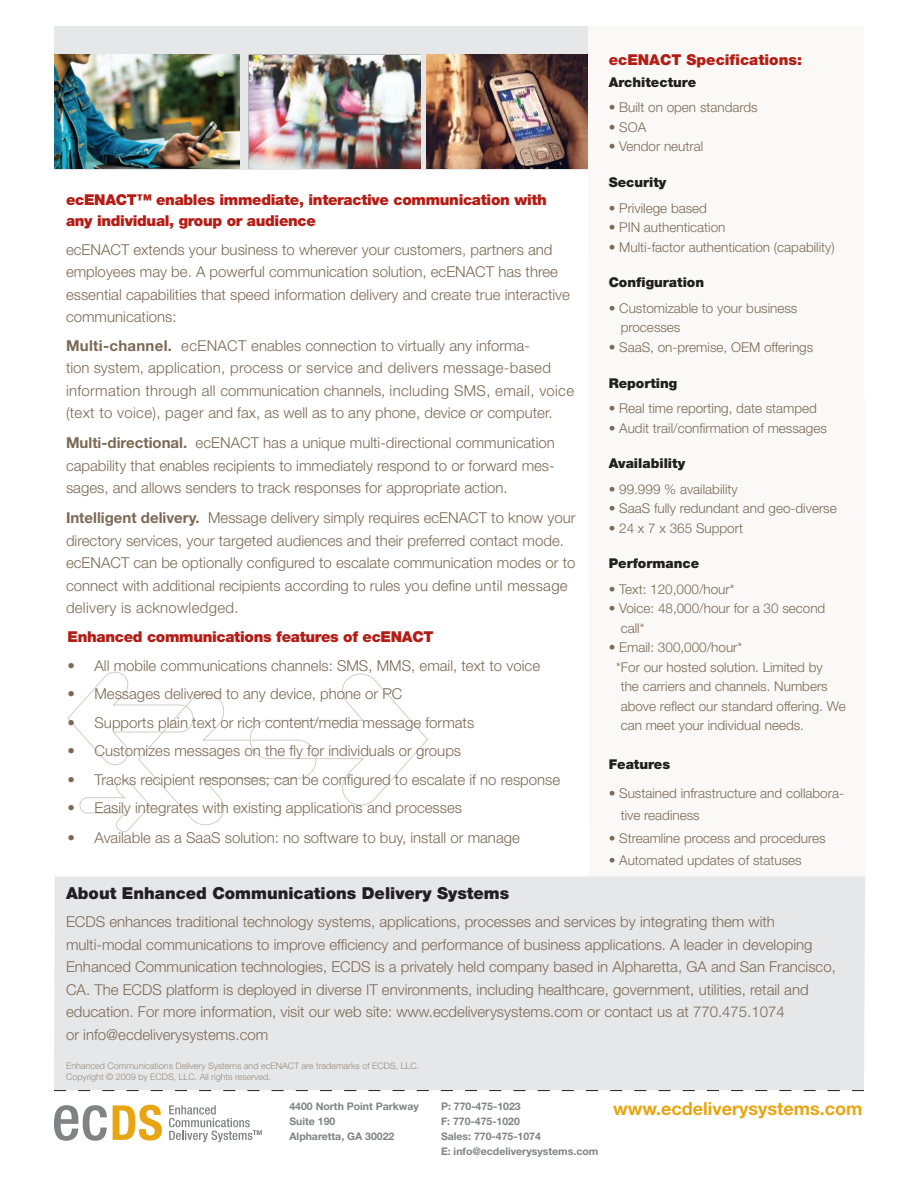
<style>
.page{position:relative;width:918px;height:1188px;background:#fff}
.page>*{position:absolute;margin:0;border:0;box-sizing:border-box;transform-origin:0 0}
.t1{font:700 18px "Helvetica Neue LT Std";color:#e7a512}
.t2{font:900 16.5px "Helvetica Neue LT Std";color:#231f20}
.datasheet_text{font:300 15px/22.5px "Helvetica Neue LT Std";color:#7c6954}
.sub_sub{font:300 15px/22.5px "Helvetica Neue LT Std";color:#7c6954}
.datasheet_text-2{font:300 15px/22.5px "Helvetica Neue LT Std";letter-spacing:.02em;color:#7c6954}
.sub_sub-2{font:900 15px/21px "Helvetica Neue LT Std";letter-spacing:-.02em;color:#b41d15}
.sub_sub-3{font:900 15px "Helvetica Neue LT Std";color:#b41d15}
.datasheet_bullets{font:300 13.5px/19.5px "Helvetica Neue LT Std";color:#7c6954}
.third_sub{font:900 13.5px "Helvetica Neue LT Std";color:#231f20}
.t3{font:700 10.5px "Helvetica Neue LT Std";color:#808285}
.t4{font:300 9px/10.8px "Helvetica Neue LT Std";color:#998b7d}
.s1{font-weight:700}
</style>
<div class="page">
<div style="left:54px;top:26px;width:534px;height:144px;background:#e6e7e9"></div>
<svg style="left:67px;top:672px;width:361px;height:160px"></svg>
<div style="left:54px;top:876px;width:811px;height:214px;background:#e6e7e9"></div>
<svg style="left:54px;top:1090px;width:810px;height:1px"></svg>
<svg style="left:54px;top:1105px;width:53px;height:36px"></svg>
<svg style="left:113px;top:1105px;width:49px;height:36px"></svg>
<svg style="left:169px;top:1105px;width:93px;height:37px"></svg>
<img style="left:426px;top:55px;width:162px;height:114px">
<img style="left:249px;top:55px;width:171px;height:114px">
<img style="left:54px;top:55px;width:186px;height:114px">
<p class="sub_sub-2" style="left:66px;top:190px;width:483px">ecENACT™ enables immediate, interactive communication with any individual, group or audience</p>
<p class="sub_sub" style="left:66px;top:238px;width:505px">ecENACT extends your business to wherever your customers, partners and employees may be. A powerful communication solution, ecENACT has three essential capabilities that speed information delivery and create true interactive communications:</p>
<p class="datasheet_text-2" style="left:66px;top:334px;width:510px"><span class="s1">Multi-channel.</span> ecENACT enables connection to virtually any informa-<br>tion system, application, process or service and delivers message-based information through all communication channels, including SMS, email, voice (text to voice), pager and fax, as well as to any phone, device or computer.</p>
<p class="datasheet_text" style="left:66px;top:432px;width:490px;text-align:justify"><span class="s1">Multi-directional.</span> ecENACT has a unique multi-directional communication capability that enables recipients to immediately respond to or forward mes&shy;sages, and allows senders to track responses for appropriate action.</p>
<p class="datasheet_text" style="left:66px;top:507px;width:511px"><span class="s1">Intelligent delivery.</span> Message delivery simply requires ecENACT to know your directory services, your targeted audiences and their preferred contact mode. ecENACT can be optionally configured to escalate communication modes or to connect with additional recipients according to rules you define until message delivery is acknowledged.</p>
<p class="sub_sub-2" style="left:68px;top:626px;width:368px">Enhanced communications features of ecENACT</p>
<p class="sub_sub" style="left:68px;top:654px;width:474px">• All mobile communications channels: SMS, MMS, email, text to voice</p>
<p class="sub_sub" style="left:68px;top:682px;width:336px">• Messages delivered to any device, phone or PC</p>
<p class="sub_sub" style="left:68px;top:711px;width:408px">• Supports plain text or rich content/media message formats</p>
<p class="sub_sub" style="left:68px;top:739px;width:395px">• Customizes messages on the fly for individuals or groups</p>
<p class="sub_sub" style="left:68px;top:768px;width:494px">• Tracks recipient responses; can be configured to escalate if no response</p>
<p class="datasheet_text" style="left:68px;top:796px;width:396px">• Easily integrates with existing applications and processes</p>
<p class="datasheet_text" style="left:68px;top:826px;width:454px">• Available as a SaaS solution: no software to buy, install or manage</p>
<p class="sub_sub-3" style="left:609px;top:50px;width:195px">ecENACT Specifications:</p>
<p class="third_sub" style="left:609px;top:74px;width:89px">Architecture</p>
<p class="datasheet_bullets" style="left:609px;top:98px;width:151px">• Built on open standards</p>
<p class="datasheet_bullets" style="left:609px;top:117px;width:39px">• SOA</p>
<p class="datasheet_bullets" style="left:609px;top:137px;width:96px">• Vendor neutral</p>
<p class="third_sub" style="left:609px;top:174px;width:59px">Security</p>
<p class="datasheet_bullets" style="left:609px;top:198px;width:100px">• Privilege based</p>
<p class="datasheet_bullets" style="left:609px;top:217px;width:118px">• PIN authentication</p>
<p class="datasheet_bullets" style="left:609px;top:237px;width:228px">• Multi-factor authentication (capability)</p>
<p class="third_sub" style="left:609px;top:274px;width:97px">Configuration</p>
<p class="datasheet_bullets" style="left:621px;top:298px;width:178px;text-indent:-12px">• Customizable to your business processes</p>
<p class="datasheet_bullets" style="left:609px;top:337px;width:206px">• SaaS, on-premise, OEM offerings</p>
<p class="third_sub" style="left:609px;top:375px;width:70px">Reporting</p>
<p class="datasheet_bullets" style="left:609px;top:398px;width:210px">• Real time reporting, date stamped</p>
<p class="datasheet_bullets" style="left:609px;top:418px;width:220px">• Audit trail/confirmation of messages</p>
<p class="third_sub" style="left:609px;top:455px;width:78px">Availability</p>
<p class="datasheet_bullets" style="left:609px;top:479px;width:131px">• 99.999 % availability</p>
<p class="datasheet_bullets" style="left:609px;top:498px;width:230px">• SaaS fully redundant and geo-diverse</p>
<p class="datasheet_bullets" style="left:609px;top:518px;width:136px">• 24 x 7 x 365 Support</p>
<p class="third_sub" style="left:609px;top:556px;width:92px">Performance</p>
<p class="datasheet_bullets" style="left:609px;top:579px;width:127px">• Text: 120,000/hour*</p>
<p class="datasheet_bullets" style="left:621px;top:599px;width:206px;text-indent:-12px">• Voice: 48,000/hour for a 30 second call*</p>
<p class="datasheet_bullets" style="left:609px;top:638px;width:135px">• Email: 300,000/hour*</p>
<p class="datasheet_bullets" style="left:621px;top:657px;width:227px;text-indent:-4px">*For our hosted solution. Limited by<br>the carriers and channels. Numbers above reflect our standard offering. We can meet your individual needs.</p>
<p class="third_sub" style="left:609px;top:756px;width:63px">Features</p>
<p class="datasheet_bullets" style="left:621px;top:781px;width:225px;line-height:22.5px;text-indent:-12px">• Sustained infrastructure and collabora&shy;tive readiness</p>
<p class="datasheet_bullets" style="left:609px;top:828px;width:218px">• Streamline process and procedures</p>
<p class="datasheet_bullets" style="left:609px;top:850px;width:195px">• Automated updates of statuses</p>
<p class="t2" style="left:66px;top:883px;width:445px">About Enhanced Communications Delivery Systems</p>
<p class="datasheet_text" style="left:66px;top:910px;width:771px">ECDS enhances traditional technology systems, applications, processes and services by integrating them with multi-modal communications to improve efficiency and performance of business applications. A leader in developing Enhanced Communication technologies, ECDS is a privately held company based in Alpharetta, GA and San Francisco, CA. The ECDS platform is deployed in diverse IT environments, including healthcare, government, utilities, retail and education. For more information, visit our web site: www.ecdeliverysystems.com or contact us at 770.475.1074<br>or info@ecdeliverysystems.com</p>
<p class="t4" style="left:66px;top:1060px;width:355px">Enhanced Communications Delivery Systems and ecENACT are trademarks of ECDS, LLC.<br>Copyright © 2009 by ECDS, LLC. All rights reserved.</p>
<p class="t3" style="left:289px;top:1100px;width:131px">4400 North Point Parkway</p>
<p class="t3" style="left:289px;top:1115px;width:47px">Suite 190</p>
<p class="t3" style="left:289px;top:1130px;width:107px">Alpharetta, GA 30022</p>
<p class="t3" style="left:441px;top:1100px;width:81px">P: 770-475-1023</p>
<p class="t3" style="left:441px;top:1115px;width:80px">F: 770-475-1020</p>
<p class="t3" style="left:441px;top:1130px;width:101px">Sales: 770-475-1074</p>
<p class="t3" style="left:441px;top:1145px;width:159px">E: info@ecdeliverysystems.com</p>
<p class="t1" style="left:613px;top:1098px;width:251px">www.ecdeliverysystems.com</p>
</div>
